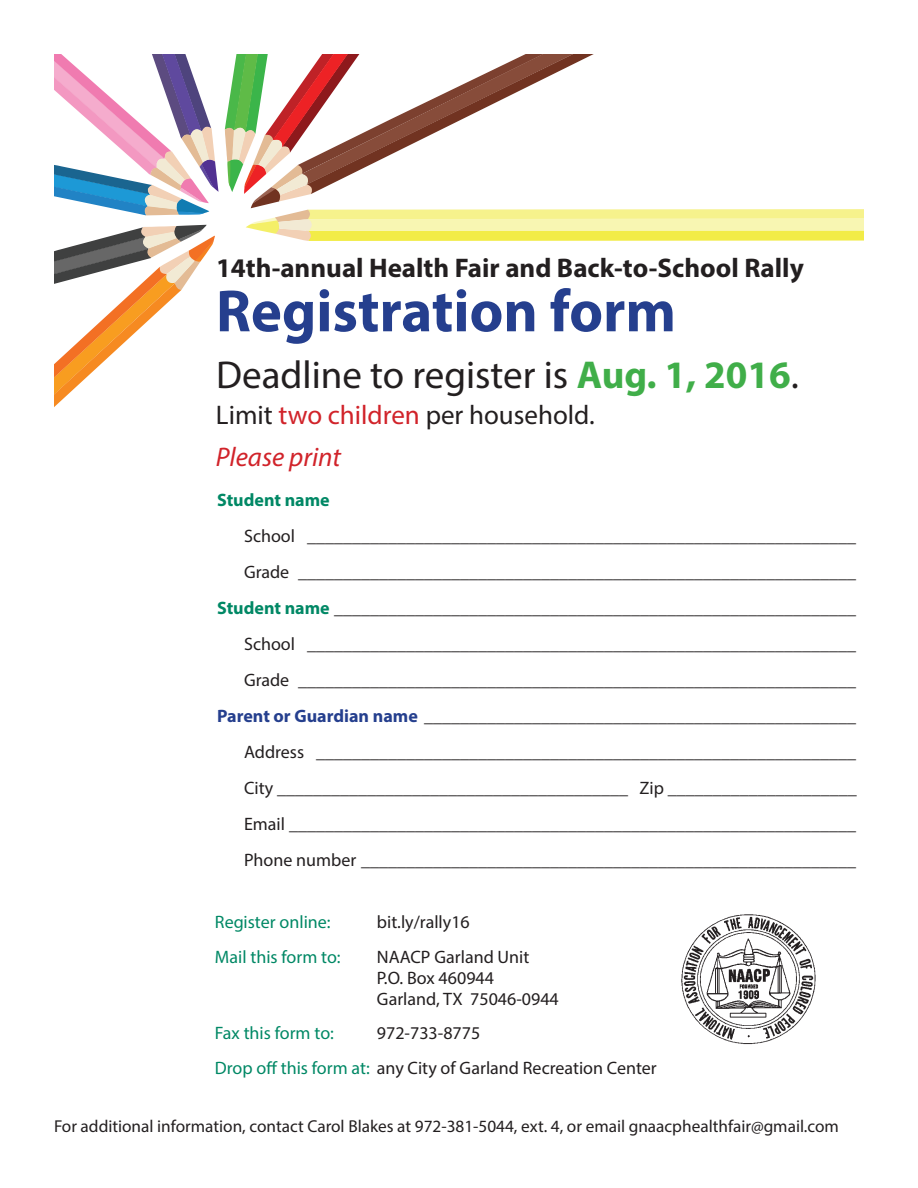
<style>
.page{position:relative;width:918px;height:1188px;background:#fff}
.page>*{position:absolute;margin:0;border:0;box-sizing:border-box;transform-origin:0 0}
.t1{font:700 60px "Myriad Pro";color:#253f8e}
.t2{font:39px "Myriad Pro";color:#231f20}
.t3{font:700 27px "Myriad Pro";color:#231f20}
.t4{font:27px/42px "Myriad Pro";color:#231f20}
.t5{font:18px/36px "Myriad Pro";color:#231f20}
.t6{font:18px "Myriad Pro";color:#008865}
.t7{font:700 18px "Myriad Pro";color:#008865}
.t8{font:17.25px "Myriad Pro";color:#231f20}
.s1{font-weight:700;color:#40ae49}
.s2{color:#d1232a}
.s3{font-style:italic;color:#d1232a}
.s4{font-weight:700;color:#008865}
.s5{font-weight:700}
.s6{font-weight:700;color:#253f8e}
.s7{color:#008865}
</style>
<div class="page">
<svg style="left:54px;top:225px;width:161px;height:182px"></svg>
<svg style="left:54px;top:54px;width:164px;height:161px"></svg>
<svg style="left:225px;top:54px;width:639px;height:187px"></svg>
<img style="left:681px;top:915px;width:135px;height:130px">
<h3 class="t3" style="left:216px;top:251px;width:589px">14th-annual Health Fair and Back-to-School Rally</h3>
<h1 class="t1" style="left:216px;top:272px;width:462px">Registration form</h1>
<h2 class="t2" style="left:216px;top:350px;width:584px">Deadline to register is <span class="s1">Aug. 1, 2016</span>.</h2>
<h3 class="t4" style="left:216px;top:393px;width:380px">Limit <span class="s2">two children</span> per household.<br><span class="s3">Please print</span></h3>
<p class="t7" style="left:217px;top:488px;width:114px">Student name</p>
<p class="t5" style="left:217px;top:518px;width:641px;text-align:right">School _____________________________________________________________ Grade ______________________________________________________________ <span class="s4">Student name</span> <span class="s5">__________________________________________________________ </span>School _____________________________________________________________ Grade ______________________________________________________________ <span class="s6">Parent or Guardian name</span> <span class="s5">________________________________________________ </span>Address ____________________________________________________________ City _______________________________________ Zip _____________________ Email _______________________________________________________________ Phone number _______________________________________________________</p>
<p class="t6" style="left:215px;top:911px;width:117px">Register online:</p>
<p class="t5" style="left:377px;top:904px;width:94px">bit.ly/rally16</p>
<p class="t6" style="left:215px;top:946px;width:127px">Mail this form to:</p>
<p class="t5" style="left:377px;top:946px;width:183px;line-height:21px">NAACP Garland Unit<br>P.O. Box 460944<br>Garland, TX 75046-0944</p>
<p class="t6" style="left:215px;top:1022px;width:121px">Fax this form to:</p>
<p class="t5" style="left:215px;top:1016px;width:443px;line-height:34.5px;text-indent:162px">972-733-8775<br><span class="s7">Drop off this form at:</span> any City of Garland Recreation Center</p>
<p class="t8" style="left:54px;top:1116px;width:786px">For additional information, contact Carol Blakes at 972-381-5044, ext. 4, or email gnaacphealthfair@gmail.com</p>
</div>
